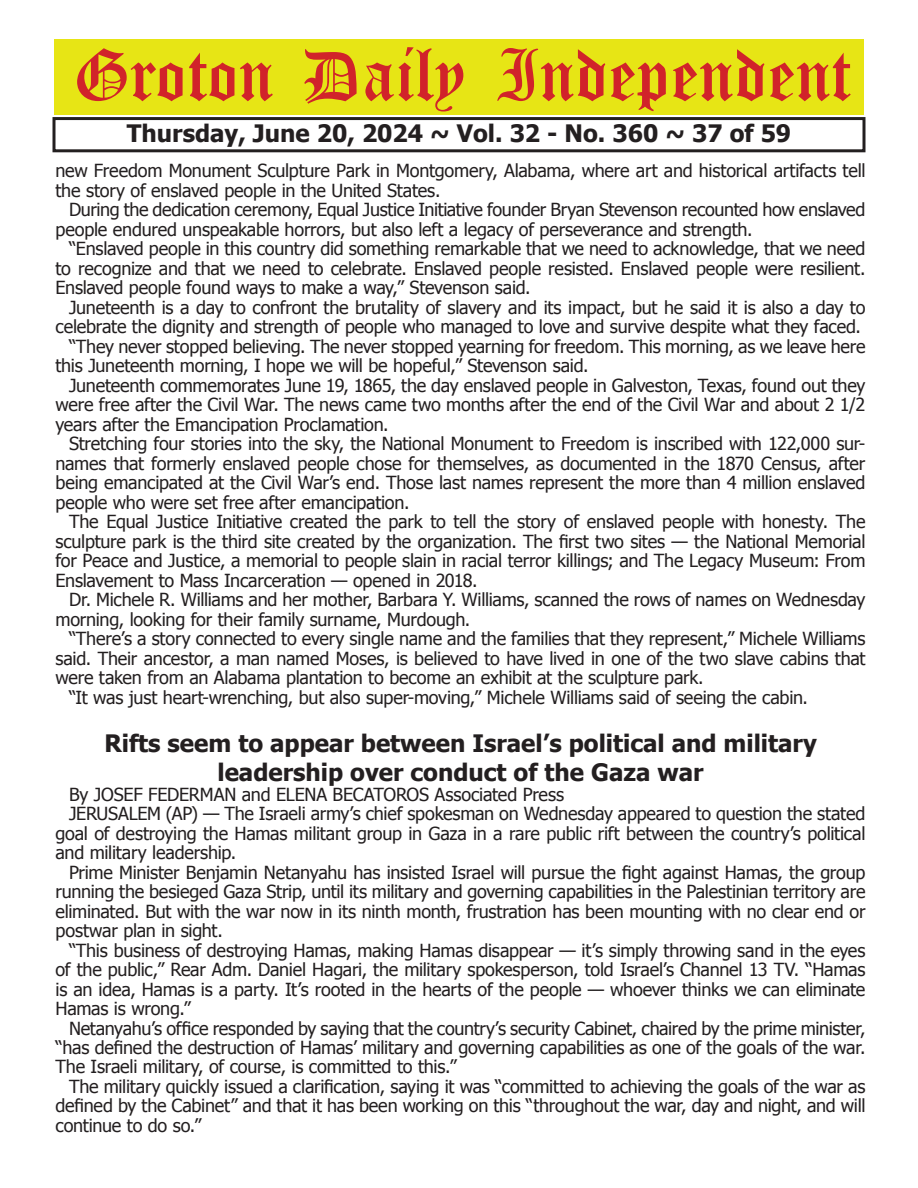
<style>
.page{position:relative;width:918px;height:1188px;background:#fff}
.page>*{position:absolute;margin:0;border:0;box-sizing:border-box;transform-origin:0 0}
.t1{font:54px "Old English Five";color:#d1232a}
.t2{font:700 24px/28.8px "Tahoma";color:#231f20;text-align:center}
.t3{font:18px/19.5px "Tahoma";letter-spacing:-.015em;color:#231f20}
</style>
<div class="page">
<div style="left:52px;top:117px;width:814px;height:35px;border:3px solid #231f20"></div>
<div style="left:54px;top:40px;width:810px;height:75px;background:#e7e515"></div>
<h1 class="t1" style="left:73px;top:50px;width:779px">Groton Daily Independent</h1>
<h2 class="t2" style="left:127px;top:117px;width:666px">Thursday, June 20, 2024 ~ Vol. 32 - No. 360 ~ 37 of 59</h2>
<p class="t3" style="left:56px;top:160px;width:812px">new Freedom Monument Sculpture Park in Montgomery, Alabama, where art and historical artifacts tell the story of enslaved people in the United States.</p>
<p class="t3" style="left:56px;top:199px;width:812px;text-indent:14px">During the dedication ceremony, Equal Justice Initiative founder Bryan Stevenson recounted how enslaved people endured unspeakable horrors, but also left a legacy of perseverance and strength.</p>
<p class="t3" style="left:56px;top:238px;width:812px;text-align:justify;text-indent:14px">“Enslaved people in this country did something remarkable that we need to acknowledge, that we need to recognize and that we need to celebrate. Enslaved people resisted. Enslaved people were resilient.<br>Enslaved people found ways to make a way,” Stevenson said.</p>
<p class="t3" style="left:69px;top:297px;width:798px">Juneteenth is a day to confront the brutality of slavery and its impact, but he said it is also a day to</p>
<p class="t3" style="left:56px;top:316px;width:807px">celebrate the dignity and strength of people who managed to love and survive despite what they faced.</p>
<p class="t3" style="left:69px;top:336px;width:798px">“They never stopped believing. The never stopped yearning for freedom. This morning, as we leave here</p>
<p class="t3" style="left:56px;top:355px;width:535px">this Juneteenth morning, I hope we will be hopeful,” Stevenson said.</p>
<p class="t3" style="left:69px;top:375px;width:798px">Juneteenth commemorates June 19, 1865, the day enslaved people in Galveston, Texas, found out they</p>
<p class="t3" style="left:56px;top:394px;width:811px">were free after the Civil War. The news came two months after the end of the Civil War and about 2 1/2</p>
<p class="t3" style="left:56px;top:414px;width:335px">years after the Emancipation Proclamation.</p>
<p class="t3" style="left:69px;top:433px;width:798px">Stretching four stories into the sky, the National Monument to Freedom is inscribed with 122,000 sur-</p>
<p class="t3" style="left:56px;top:453px;width:811px">names that formerly enslaved people chose for themselves, as documented in the 1870 Census, after</p>
<p class="t3" style="left:56px;top:472px;width:811px">being emancipated at the Civil War’s end. Those last names represent the more than 4 million enslaved</p>
<p class="t3" style="left:56px;top:492px;width:356px">people who were set free after emancipation.</p>
<p class="t3" style="left:69px;top:511px;width:798px">The Equal Justice Initiative created the park to tell the story of enslaved people with honesty. The</p>
<p class="t3" style="left:56px;top:531px;width:811px">sculpture park is the third site created by the organization. The first two sites — the National Memorial</p>
<p class="t3" style="left:56px;top:550px;width:812px">for Peace and Justice, a memorial to people slain in racial terror killings; and The Legacy Museum: From</p>
<p class="t3" style="left:56px;top:570px;width:424px">Enslavement to Mass Incarceration — opened in 2018.</p>
<p class="t3" style="left:69px;top:589px;width:798px">Dr. Michele R. Williams and her mother, Barbara Y. Williams, scanned the rows of names on Wednesday</p>
<p class="t3" style="left:56px;top:609px;width:416px">morning, looking for their family surname, Murdough.</p>
<p class="t3" style="left:69px;top:628px;width:798px">“There’s a story connected to every single name and the families that they represent,” Michele Williams</p>
<p class="t3" style="left:56px;top:648px;width:812px">said. Their ancestor, a man named Moses, is believed to have lived in one of the two slave cabins that</p>
<p class="t3" style="left:56px;top:667px;width:650px">were taken from an Alabama plantation to become an exhibit at the sculpture park.</p>
<p class="t3" style="left:69px;top:687px;width:741px">“It was just heart-wrenching, but also super-moving,” Michele Williams said of seeing the cabin.</p>
<h2 class="t2" style="left:104px;top:728px;width:714px">Rifts seem to appear between Israel’s political and military leadership over conduct of the Gaza war</h2>
<p class="t3" style="left:69px;top:783px;width:497px">By JOSEF FEDERMAN and ELENA BECATOROS Associated Press</p>
<p class="t3" style="left:69px;top:803px;width:798px">JERUSALEM (AP) — The Israeli army’s chief spokesman on Wednesday appeared to question the stated</p>
<p class="t3" style="left:56px;top:822px;width:811px">goal of destroying the Hamas militant group in Gaza in a rare public rift between the country’s political</p>
<p class="t3" style="left:56px;top:842px;width:182px">and military leadership.</p>
<p class="t3" style="left:69px;top:861px;width:798px">Prime Minister Benjamin Netanyahu has insisted Israel will pursue the fight against Hamas, the group</p>
<p class="t3" style="left:56px;top:881px;width:812px">running the besieged Gaza Strip, until its military and governing capabilities in the Palestinian territory are</p>
<p class="t3" style="left:56px;top:900px;width:812px">eliminated. But with the war now in its ninth month, frustration has been mounting with no clear end or</p>
<p class="t3" style="left:56px;top:920px;width:169px">postwar plan in sight.</p>
<p class="t3" style="left:69px;top:939px;width:798px">“This business of destroying Hamas, making Hamas disappear — it’s simply throwing sand in the eyes</p>
<p class="t3" style="left:56px;top:959px;width:811px">of the public,” Rear Adm. Daniel Hagari, the military spokesperson, told Israel’s Channel 13 TV. “Hamas</p>
<p class="t3" style="left:56px;top:978px;width:811px">is an idea, Hamas is a party. It’s rooted in the hearts of the people — whoever thinks we can eliminate</p>
<p class="t3" style="left:56px;top:998px;width:137px">Hamas is wrong.”</p>
<p class="t3" style="left:69px;top:1017px;width:798px">Netanyahu’s office responded by saying that the country’s security Cabinet, chaired by the prime minister,</p>
<p class="t3" style="left:56px;top:1037px;width:812px">“has defined the destruction of Hamas’ military and governing capabilities as one of the goals of the war.</p>
<p class="t3" style="left:56px;top:1056px;width:403px">The Israeli military, of course, is committed to this.”</p>
<p class="t3" style="left:69px;top:1076px;width:798px">The military quickly issued a clarification, saying it was “committed to achieving the goals of the war as</p>
<p class="t3" style="left:56px;top:1095px;width:812px">defined by the Cabinet” and that it has been working on this “throughout the war, day and night, and will</p>
<p class="t3" style="left:56px;top:1115px;width:147px">continue to do so.”</p>
</div>
